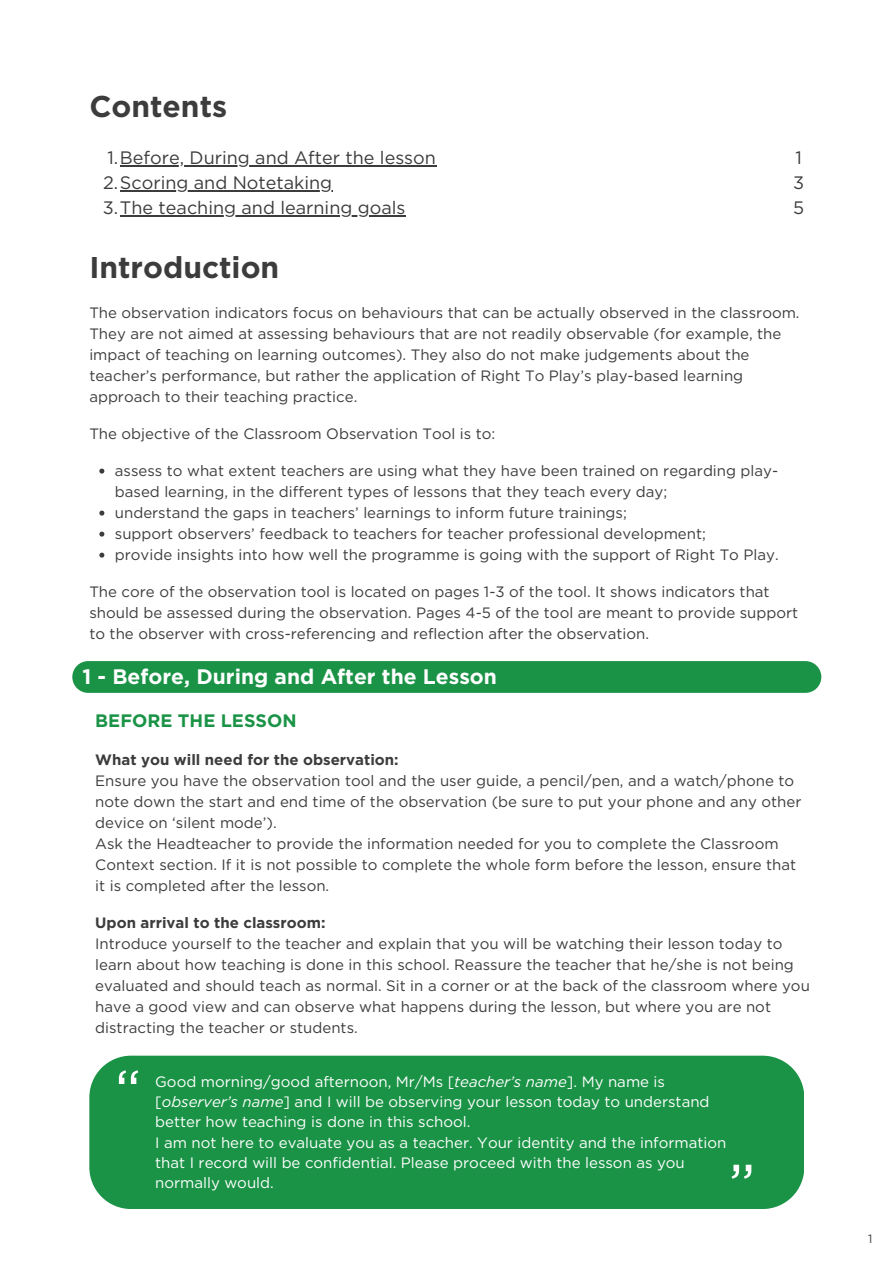
<style>
.page{position:relative;width:894px;height:1264px;background:#fff}
.page>*{position:absolute;margin:0;border:0;box-sizing:border-box;transform-origin:0 0}
.t1{font:61.5px "Gotham";color:#fff}
.t2{font:60px "Gotham";color:#fff}
.t3{font:700 30px "Gotham";color:#3c3c3c}
.t4{font:700 21px "Gotham";color:#fff}
.t5{font:18px/25px "Gotham";color:#3c3c3c}
.t6{font:700 18px "Gotham";color:#1a9346}
.t7{font:15px/21px "Gotham";color:#3c3c3c}
.t8{font:15px/20.2px "Gotham";color:#fff}
.t9{font:700 15px "Gotham";color:#3c3c3c}
.t10{font:12px "Gotham";color:#3c3c3c}
.s1{font-style:italic}
</style>
<div class="page">
<div style="left:72px;top:661px;width:749px;height:32px;background:#1a9346;border-radius:16px"></div>
<hr style="left:120px;top:165px;width:316px;height:1px;background:#3c3c3c">
<hr style="left:120px;top:190px;width:212px;height:1px;background:#3c3c3c">
<hr style="left:120px;top:215px;width:285px;height:1px;background:#3c3c3c">
<svg style="left:99px;top:468px;width:5px;height:5px"></svg>
<svg style="left:99px;top:510px;width:5px;height:5px"></svg>
<svg style="left:99px;top:531px;width:5px;height:5px"></svg>
<svg style="left:99px;top:552px;width:5px;height:5px"></svg>
<div style="left:89px;top:1055px;width:715px;height:153px;background:#1a9346"></div>
<p class="t3" style="left:89px;top:88px;width:139px">Contents</p>
<p class="t5" style="left:107px;top:145px;width:330px">1.Before, During and After the lesson</p>
<p class="t5" style="left:103px;top:170px;width:231px">2.Scoring and Notetaking</p>
<p class="t5" style="left:103px;top:195px;width:304px">3.The teaching and learning goals</p>
<h1 class="t5" style="left:793px;top:145px;width:13px">1<br>3<br>5</h1>
<p class="t3" style="left:89px;top:249px;width:191px">Introduction</p>
<p class="t7" style="left:89px;top:301px;width:711px">The observation indicators focus on behaviours that can be actually observed in the classroom.<br>They are not aimed at assessing behaviours that are not readily observable (for example, the impact of teaching on learning outcomes). They also do not make judgements about the teacher’s performance, but rather the application of Right To Play’s play-based learning approach to their teaching practice.</p>
<p class="t7" style="left:89px;top:422px;width:407px">The objective of the Classroom Observation Tool is to:</p>
<p class="t7" style="left:115px;top:459px;width:664px">assess to what extent teachers are using what they have been trained on regarding play&shy;based learning, in the different types of lessons that they teach every day;</p>
<p class="t7" style="left:115px;top:501px;width:513px">understand the gaps in teachers’ learnings to inform future trainings;</p>
<p class="t7" style="left:115px;top:522px;width:592px">support observers’ feedback to teachers for teacher professional development;</p>
<h2 class="t7" style="left:115px;top:543px;width:665px">provide insights into how well the programme is going with the support of Right To Play.</h2>
<h3 class="t7" style="left:89px;top:580px;width:710px">The core of the observation tool is located on pages 1-3 of the tool. It shows indicators that should be assessed during the observation. Pages 4-5 of the tool are meant to provide support to the observer with cross-referencing and reflection after the observation.</h3>
<h1 class="t4" style="left:82px;top:663px;width:416px">1 - Before, During and After the Lesson</h1>
<p class="t6" style="left:95px;top:709px;width:203px">BEFORE THE LESSON</p>
<p class="t9" style="left:95px;top:750px;width:305px">What you will need for the observation:</p>
<p class="t7" style="left:95px;top:770px;width:707px">Ensure you have the observation tool and the user guide, a pencil/pen, and a watch/phone to note down the start and end time of the observation (be sure to put your phone and any other device on ‘silent mode’).</p>
<p class="t7" style="left:95px;top:833px;width:702px">Ask the Headteacher to provide the information needed for you to complete the Classroom<br>Context section. If it is not possible to complete the whole form before the lesson, ensure that it is completed after the lesson.</p>
<p class="t9" style="left:95px;top:913px;width:231px">Upon arrival to the classroom:</p>
<p class="t7" style="left:95px;top:933px;width:716px">Introduce yourself to the teacher and explain that you will be watching their lesson today to learn about how teaching is done in this school. Reassure the teacher that he/she is not being evaluated and should teach as normal. Sit in a corner or at the back of the classroom where you have a good view and can observe what happens during the lesson, but where you are not distracting the teacher or students.</p>
<p class="t2" style="left:114px;top:1055px;width:28px">“</p>
<p class="t8" style="left:155px;top:1071px;width:555px">Good morning/good afternoon, Mr/Ms [<span class="s1">teacher’s name</span>]. My name is [<span class="s1">observer’s name</span>] and I will be observing your lesson today to understand better how teaching is done in this school.</p>
<p class="t8" style="left:155px;top:1132px;width:572px">I am not here to evaluate you as a teacher. Your identity and the information that I record will be confidential. Please proceed with the lesson as you normally would.</p>
<p class="t1" style="left:755px;top:1194px;width:29px;rotate:-180deg">“</p>
<h4 class="t10" style="left:867px;top:1231px;width:6px">1</h4>
</div>
